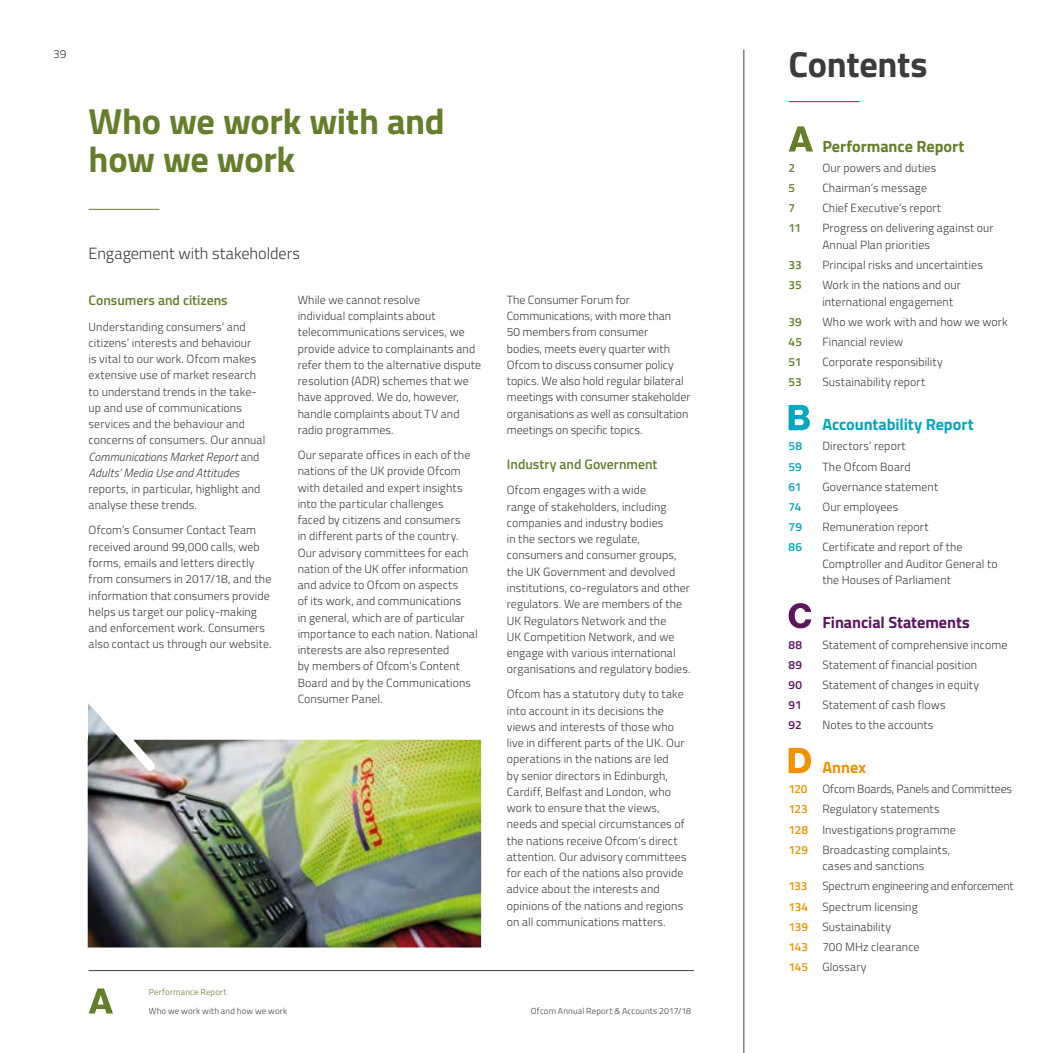
<style>
.page{position:relative;width:1058px;height:1053px;background:#fff}
.page>*{position:absolute;margin:0;border:0;box-sizing:border-box;transform-origin:0 0}
.t1{font:700 36.25px/38.8px "Titillium";letter-spacing:-.01em;color:#647e2a}
.t2{font:700 36.25px "Titillium";letter-spacing:-.01em;color:#3c3c3b}
.t3{font:300 16.25px "Titillium";letter-spacing:-.005em;color:#3c3c3b}
.t4{font:700 16.25px "Titillium";letter-spacing:-.005em;color:#00a8c1}
.t5{font:700 16.25px "Titillium";letter-spacing:-.005em;color:#5d1561}
.t6{font:700 16.25px "Titillium";letter-spacing:-.005em;color:#647e2a}
.t7{font:700 16.25px "Titillium";color:#f39200}
.A_H4{font:600 13.75px "Titillium";color:#647e2a}
.Body{font:300 11.88px/16.2px "Titillium";letter-spacing:.01em;color:#3c3c3b}
.t8{font:600 11.88px "Titillium";letter-spacing:-.005em;color:#647e2a}
.t9{font:600 11.88px "Titillium";color:#00a8c1}
.t10{font:600 11.88px "Titillium";letter-spacing:.02em;color:#5d1561}
.t11{font:600 11.88px "Titillium";letter-spacing:-.045em;color:#f39200}
.t12{font:300 8.75px "Titillium";letter-spacing:.02em;color:#3c3c3b}
.t13{font:300 8.75px "Titillium";letter-spacing:.02em;color:#647e2a}
.s1{font-style:italic}
.s2{font-weight:600;color:#f39200}
</style>
<div class="page">
<hr style="left:788px;top:101px;width:71px;height:1px;background:#d70048">
<svg style="left:788px;top:126px;width:25px;height:25px"></svg>
<svg style="left:788px;top:405px;width:22px;height:25px"></svg>
<svg style="left:788px;top:603px;width:23px;height:25px"></svg>
<svg style="left:788px;top:747px;width:23px;height:26px"></svg>
<hr style="left:743px;top:50px;width:1px;height:1002px;background:#3c3c3b">
<hr style="left:89px;top:970px;width:605px;height:1px;background:#3c3c3b">
<svg style="left:89px;top:988px;width:24px;height:25px"></svg>
<hr style="left:89px;top:209px;width:70px;height:1px;background:#647e2a">
<img style="left:88px;top:703px;width:393px;height:244px">
<p class="Body" style="left:53px;top:45px;width:15px">39</p>
<h1 class="t1" style="left:89px;top:100px;width:358px">Who we work with and how we work</h1>
<h2 class="t3" style="left:89px;top:241px;width:213px">Engagement with stakeholders</h2>
<p class="A_H4" style="left:89px;top:290px;width:141px">Consumers and citizens</p>
<p class="Body" style="left:89px;top:318px;width:178px">Understanding consumers’ and citizens’ interests and behaviour<br>is vital to our work. Ofcom makes extensive use of market research to understand trends in the take&shy;up and use of communications services and the behaviour and concerns of consumers. Our annual<br><span class="s1">Communications Market Report</span> and<br><span class="s1">Adults’ Media Use and Attitudes </span>reports, in particular, highlight and analyse these trends.</p>
<p class="Body" style="left:89px;top:521px;width:184px">Ofcom’s Consumer Contact Team received around 99,000 calls, web forms, emails and letters directly from consumers in 2017/18, and the information that consumers provide helps us target our policy-making and enforcement work. Consumers also contact us through our website.</p>
<p class="Body" style="left:298px;top:291px;width:185px">While we cannot resolve<br>individual complaints about telecommunications services, we provide advice to complainants and refer them to the alternative dispute resolution (ADR) schemes that we have approved. We do, however, handle complaints about TV and radio programmes.</p>
<p class="Body" style="left:298px;top:446px;width:181px">Our separate offices in each of the nations of the UK provide Ofcom with detailed and expert insights into the particular challenges<br>faced by citizens and consumers<br>in different parts of the country.<br>Our advisory committees for each nation of the UK offer information and advice to Ofcom on aspects<br>of its work, and communications<br>in general, which are of particular importance to each nation. National interests are also represented<br>by members of Ofcom’s Content<br>Board and by the Communications<br>Consumer Panel.</p>
<p class="t13" style="left:149px;top:985px;width:79px">Performance Report</p>
<p class="t12" style="left:149px;top:1004px;width:140px">Who we work with and how we work</p>
<p class="Body" style="left:507px;top:291px;width:185px">The Consumer Forum for<br>Communications, with more than<br>50 members from consumer<br>bodies, meets every quarter with<br>Ofcom to discuss consumer policy topics. We also hold regular bilateral meetings with consumer stakeholder organisations as well as consultation meetings on specific topics.</p>
<p class="A_H4" style="left:507px;top:454px;width:152px">Industry and Government</p>
<p class="Body" style="left:507px;top:481px;width:185px">Ofcom engages with a wide<br>range of stakeholders, including companies and industry bodies<br>in the sectors we regulate, consumers and consumer groups, the UK Government and devolved institutions, co-regulators and other regulators. We are members of the<br>UK Regulators Network and the<br>UK Competition Network, and we engage with various international organisations and regulatory bodies.</p>
<p class="Body" style="left:507px;top:685px;width:181px">Ofcom has a statutory duty to take into account in its decisions the views and interests of those who live in different parts of the UK. Our operations in the nations are led<br>by senior directors in Edinburgh, Cardiff, Belfast and London, who work to ensure that the views, needs and special circumstances of the nations receive Ofcom’s direct attention. Our advisory committees for each of the nations also provide advice about the interests and opinions of the nations and regions on all communications matters.</p>
<p class="t12" style="left:531px;top:1004px;width:162px">Ofcom Annual Report &amp; Accounts 2017/18</p>
<h1 class="t2" style="left:788px;top:36px;width:140px">Contents</h1>
<h2 class="t6" style="left:822px;top:133px;width:143px">Performance Report</h2>
<p class="t8" style="left:788px;top:159px;width:8px">2</p>
<p class="Body" style="left:822px;top:159px;width:115px">Our powers and duties</p>
<p class="t8" style="left:788px;top:179px;width:8px">5</p>
<p class="Body" style="left:822px;top:179px;width:106px">Chairman’s message</p>
<p class="t8" style="left:788px;top:199px;width:8px">7</p>
<p class="Body" style="left:822px;top:199px;width:120px">Chief Executive’s report</p>
<p class="t8" style="left:788px;top:219px;width:14px">11</p>
<p class="Body" style="left:822px;top:219px;width:173px;line-height:16.6px">Progress on delivering against our<br>Annual Plan priorities</p>
<p class="t8" style="left:788px;top:256px;width:15px">33</p>
<p class="Body" style="left:822px;top:256px;width:162px">Principal risks and uncertainties</p>
<p class="t8" style="left:788px;top:276px;width:15px">35</p>
<p class="Body" style="left:822px;top:276px;width:140px;line-height:16.6px">Work in the nations and our international engagement</p>
<p class="t8" style="left:788px;top:312px;width:15px">39</p>
<p class="Body" style="left:822px;top:313px;width:187px">Who we work with and how we work</p>
<p class="t8" style="left:788px;top:333px;width:15px">45</p>
<p class="Body" style="left:822px;top:333px;width:82px">Financial review</p>
<p class="t8" style="left:788px;top:353px;width:14px">51</p>
<p class="Body" style="left:822px;top:353px;width:122px">Corporate responsibility</p>
<p class="t8" style="left:788px;top:373px;width:15px">53</p>
<p class="Body" style="left:822px;top:373px;width:104px">Sustainability report</p>
<h2 class="t4" style="left:822px;top:412px;width:153px">Accountability Report</h2>
<p class="t9" style="left:788px;top:437px;width:15px">58</p>
<p class="Body" style="left:822px;top:437px;width:85px">Directors’ report</p>
<p class="t9" style="left:788px;top:457px;width:15px">59</p>
<p class="Body" style="left:822px;top:457px;width:90px">The Ofcom Board</p>
<p class="t9" style="left:788px;top:477px;width:14px">61</p>
<p class="Body" style="left:822px;top:478px;width:117px">Governance statement</p>
<p class="t9" style="left:788px;top:497px;width:14px">74</p>
<p class="Body" style="left:822px;top:498px;width:77px">Our employees</p>
<p class="t9" style="left:788px;top:518px;width:15px">79</p>
<p class="Body" style="left:822px;top:518px;width:108px">Remuneration report</p>
<p class="t9" style="left:788px;top:538px;width:15px">86</p>
<p class="Body" style="left:822px;top:538px;width:177px;line-height:16.6px">Certificate and report of the<br>Comptroller and Auditor General to the Houses of Parliament</p>
<h2 class="t5" style="left:822px;top:610px;width:149px">Financial Statements</h2>
<p class="t10" style="left:788px;top:635px;width:15px">88</p>
<p class="Body" style="left:822px;top:635px;width:187px">Statement of comprehensive income</p>
<p class="t10" style="left:788px;top:655px;width:15px">89</p>
<p class="Body" style="left:822px;top:655px;width:156px">Statement of financial position</p>
<p class="t10" style="left:788px;top:675px;width:15px">90</p>
<p class="Body" style="left:822px;top:676px;width:158px">Statement of changes in equity</p>
<p class="t10" style="left:788px;top:695px;width:15px">91</p>
<p class="Body" style="left:822px;top:696px;width:125px">Statement of cash flows</p>
<p class="t10" style="left:788px;top:716px;width:15px">92</p>
<p class="Body" style="left:822px;top:716px;width:113px">Notes to the accounts</p>
<h2 class="t7" style="left:822px;top:755px;width:45px">Annex</h2>
<p class="t11" style="left:788px;top:780px;width:20px">120</p>
<p class="Body" style="left:788px;top:778px;width:225px;line-height:20.1px;text-indent:34px">Ofcom Boards, Panels and Committees<br><span class="s2">123</span> Regulatory statements<br><span class="s2">128</span> Investigations programme<br><span class="s2">129</span> Broadcasting complaints,</p>
<p class="Body" style="left:822px;top:857px;width:104px">cases and sanctions</p>
<p class="t11" style="left:788px;top:877px;width:20px">133</p>
<p class="Body" style="left:788px;top:875px;width:227px;line-height:20.1px;text-indent:34px">Spectrum engineering and enforcement<br><span class="s2">134</span> Spectrum licensing<br><span class="s2">139</span> Sustainability<br><span class="s2">143</span> 700 MHz clearance<br><span class="s2">145</span> Glossary</p>
</div>
